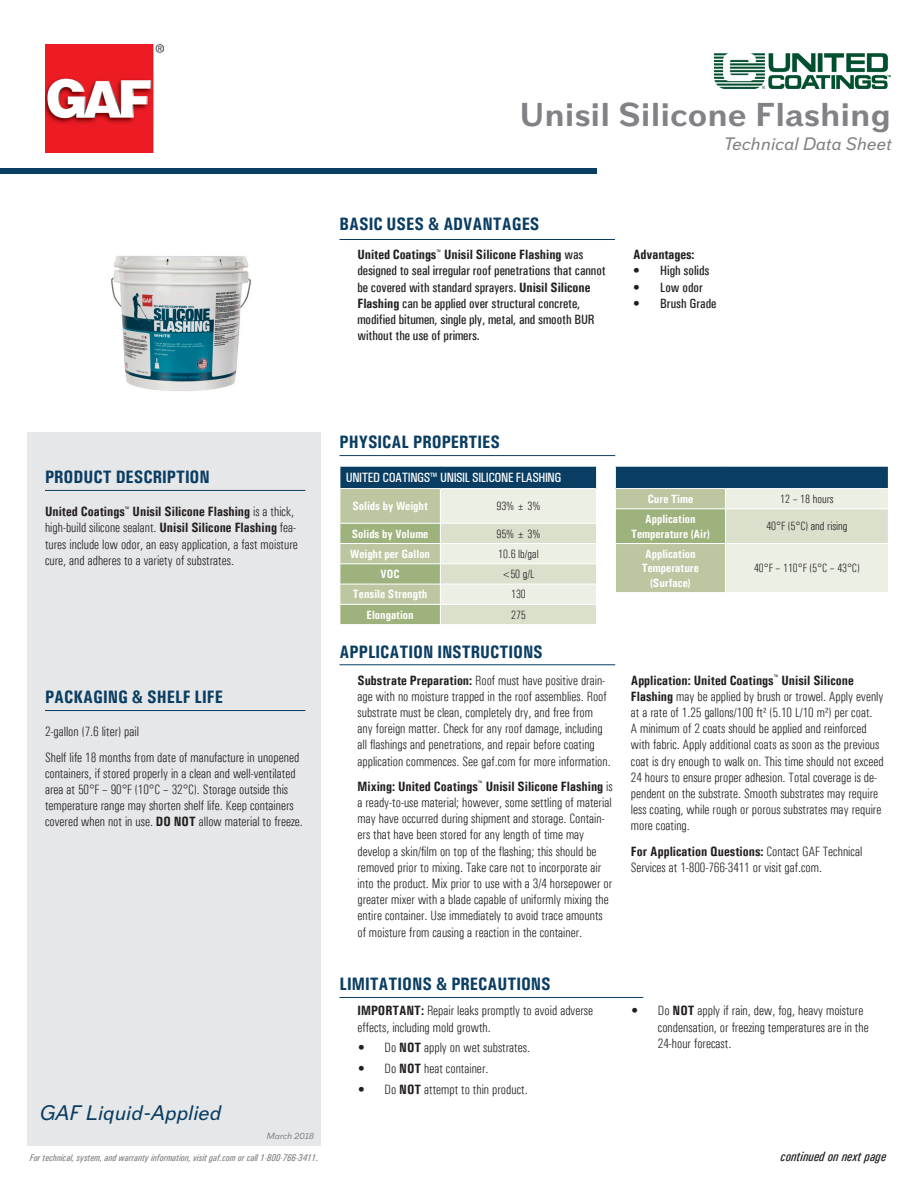
<style>
.page{position:relative;width:918px;height:1188px;background:#fff}
.page>*{position:absolute;margin:0;border:0;box-sizing:border-box;transform-origin:0 0}
.t1{font:700 33px "Armitage";color:#808285}
.t2{font:italic 21px "Armitage";color:#0a3d62}
.Headers{font:700 18px "Univers Condensed";color:#0a3d62}
.t3{font:italic 18px "Armitage";color:#808285}
.Body_Copy{font:300 condensed 13.5px/16.2px "Univers";color:#231f20}
.Description___Basic{font:500 13.5px/16.2px "Univers Condensed";letter-spacing:-.005em;color:#231f20}
.t4{font:500 13.5px "Univers Condensed";letter-spacing:-.03em;color:#fff}
.t5{font:italic 500 13.5px "Univers Condensed";color:#231f20}
.Description___Basic-2{font:700 13.5px "Univers Condensed";letter-spacing:-.005em;color:#231f20}
.Bold_LEFT_column_tex{font:700 12px/14.4px "Univers Condensed";color:#fff;text-align:center}
.RIGHT_column{font:300 condensed 12px "Univers";color:#231f20}
.t6{font:italic 500 9.75px "Univers Condensed";color:#808385}
.t7{font:italic 9px "Armitage";color:#808285}
.s1{font-weight:700}
.s2{font-family:"Univers Condensed";font-weight:700;font-stretch:normal}
</style>
<div class="page">
<div style="left:27px;top:196px;width:294px;height:950px;background:#e6e7e9"></div>
<div style="left:0;top:168px;width:597px;height:6px;background:#0a3d62"></div>
<img style="left:715px;top:54px;width:176px;height:34px">
<img style="left:45px;top:45px;width:118px;height:107px">
<img style="left:27px;top:196px;width:294px;height:236px">
<hr style="left:339px;top:239px;width:276px;height:1px;background:#0a3d62">
<hr style="left:45px;top:710px;width:260px;height:1px;background:#0a3d62">
<hr style="left:45px;top:490px;width:260px;height:1px;background:#0a3d62">
<hr style="left:339px;top:664px;width:276px;height:1px;background:#0a3d62">
<svg style="left:340px;top:467px;width:257px;height:158px;background:#b7c5b4"></svg>
<hr style="left:440px;top:624px;width:157px;height:1px;background:#fff">
<hr style="left:339px;top:455px;width:276px;height:1px;background:#0a3d62">
<svg style="left:615px;top:467px;width:273px;height:125px;background:#afbfb0"></svg>
<hr style="left:725px;top:544px;width:1px;height:48px;background:#fff">
<hr style="left:616px;top:508px;width:109px;height:1px;background:#fff">
<hr style="left:725px;top:508px;width:164px;height:1px;background:#fff">
<hr style="left:725px;top:509px;width:1px;height:34px;background:#fff">
<hr style="left:725px;top:543px;width:164px;height:1px;background:#fff">
<hr style="left:616px;top:543px;width:109px;height:1px;background:#fff">
<hr style="left:339px;top:997px;width:304px;height:1px;background:#0a3d62">
<p class="t1" style="left:519px;top:95px;width:373px">Unisil Silicone Flashing</p>
<p class="t3" style="left:723px;top:133px;width:169px">Technical Data Sheet</p>
<p class="Headers" style="left:339px;top:213px;width:202px">BASIC USES &amp; ADVANTAGES</p>
<p class="Description___Basic" style="left:357px;top:247px;width:250px"><span class="s1">United Coatings</span><sup>™</sup> <span class="s1">Unisil Silicone Flashing</span> was designed to seal irregular roof penetrations that cannot be covered with standard sprayers. <span class="s1">Unisil Silicone Flashing</span> can be applied over structural concrete, modified bitumen, single ply, metal, and smooth BUR without the use of primers.</p>
<p class="Description___Basic-2" style="left:633px;top:246px;width:63px">Advantages:</p>
<p class="Description___Basic" style="left:633px;top:263px;width:78px">• High solids</p>
<p class="Description___Basic" style="left:633px;top:279px;width:71px">• Low odor</p>
<p class="Description___Basic" style="left:633px;top:295px;width:85px">• Brush Grade</p>
<p class="Headers" style="left:45px;top:465px;width:166px">PRODUCT DESCRIPTION</p>
<p class="Body_Copy" style="left:45px;top:504px;width:254px"><span class="s2">United Coatings</span><sup>™</sup> <span class="s2">Unisil Silicone Flashing</span> is a thick, high-build silicone sealant. <span class="s2">Unisil Silicone Flashing</span> fea&shy;tures include low odor, an easy application, a fast moisture cure, and adheres to a variety of substrates.</p>
<p class="Headers" style="left:45px;top:686px;width:180px">PACKAGING &amp; SHELF LIFE</p>
<p class="Body_Copy" style="left:45px;top:724px;width:96px">2-gallon (7.6 liter) pail</p>
<p class="Body_Copy" style="left:45px;top:749px;width:259px">Shelf life 18 months from date of manufacture in unopened containers, if stored properly in a clean and well-ventilated area at 50°F – 90°F (10°C – 32°C). Storage outside this temperature range may shorten shelf life. Keep containers covered when not in use. <span class="s2">DO NOT</span> allow material to freeze.</p>
<h2 class="t2" style="left:39px;top:1100px;width:183px">GAF Liquid-Applied</h2>
<p class="t7" style="left:266px;top:1130px;width:49px">March 2018</p>
<p class="t6" style="left:30px;top:1152px;width:290px">For technical, system, and warranty information, visit gaf.com or call 1-800-766-3411.</p>
<p class="Headers" style="left:339px;top:431px;width:162px">PHYSICAL PROPERTIES</p>
<p class="t4" style="left:346px;top:470px;width:217px">UNITED COATINGS™ UNISIL SILICONE FLASHING</p>
<p class="Bold_LEFT_column_tex" style="left:352px;top:499px;width:77px">Solids by Weight</p>
<p class="RIGHT_column" style="left:496px;top:499px;width:45px">93% ± 3%</p>
<p class="Bold_LEFT_column_tex" style="left:352px;top:526px;width:78px">Solids by Volume</p>
<p class="RIGHT_column" style="left:496px;top:526px;width:45px">95% ± 3%</p>
<p class="Bold_LEFT_column_tex" style="left:350px;top:546px;width:82px">Weight per Gallon</p>
<p class="RIGHT_column" style="left:498px;top:547px;width:42px">10.6 lb/gal</p>
<p class="Bold_LEFT_column_tex" style="left:381px;top:567px;width:21px">VOC</p>
<p class="RIGHT_column" style="left:503px;top:567px;width:33px">&lt;50 g/L</p>
<p class="Bold_LEFT_column_tex" style="left:353px;top:587px;width:76px">Tensile Strength</p>
<p class="RIGHT_column" style="left:511px;top:587px;width:16px">130</p>
<p class="Bold_LEFT_column_tex" style="left:366px;top:607px;width:49px">Elongation</p>
<p class="RIGHT_column" style="left:511px;top:608px;width:16px">275</p>
<p class="Headers" style="left:339px;top:641px;width:205px">APPLICATION INSTRUCTIONS</p>
<p class="Body_Copy" style="left:357px;top:672px;width:255px"><span class="s2">Substrate Preparation:</span> Roof must have positive drain&shy;age with no moisture trapped in the roof assemblies. Roof substrate must be clean, completely dry, and free from any foreign matter. Check for any roof damage, including all flashings and penetrations, and repair before coating application commences. See gaf.com for more information.</p>
<p class="Body_Copy" style="left:357px;top:778px;width:257px"><span class="s2">Mixing: United Coatings</span><sup>™</sup> <span class="s2">Unisil Silicone Flashing</span> is a ready-to-use material; however, some settling of material may have occurred during shipment and storage. Contain&shy;ers that have been stored for any length of time may develop a skin/film on top of the flashing; this should be removed prior to mixing. Take care not to incorporate air into the product. Mix prior to use with a 3/4 horsepower or greater mixer with a blade capable of uniformly mixing the entire container. Use immediately to avoid trace amounts of moisture from causing a reaction in the container.</p>
<p class="Headers" style="left:339px;top:973px;width:213px">LIMITATIONS &amp; PRECAUTIONS</p>
<p class="Body_Copy" style="left:358px;top:1003px;width:237px"><span class="s2">IMPORTANT:</span> Repair leaks promptly to avoid adverse effects, including mold growth.</p>
<p class="Body_Copy" style="left:358px;top:1040px;width:174px">• Do <span class="s2">NOT</span> apply on wet substrates.</p>
<p class="Body_Copy" style="left:358px;top:1060px;width:132px">• Do <span class="s2">NOT</span> heat container.</p>
<p class="Body_Copy" style="left:358px;top:1081px;width:172px">• Do <span class="s2">NOT</span> attempt to thin product.</p>
<p class="Bold_LEFT_column_tex" style="left:648px;top:491px;width:47px">Cure Time</p>
<p class="RIGHT_column" style="left:780px;top:492px;width:55px">12 – 18 hours</p>
<p class="Bold_LEFT_column_tex" style="left:631px;top:512px;width:80px">Application<br>Temperature (Air)</p>
<p class="RIGHT_column" style="left:766px;top:519px;width:83px">40°F (5°C) and rising</p>
<p class="Bold_LEFT_column_tex" style="left:642px;top:546px;width:59px">Application<br>Temperature (Surface)</p>
<p class="RIGHT_column" style="left:754px;top:561px;width:107px">40°F – 110°F (5°C – 43°C)</p>
<p class="Body_Copy" style="left:631px;top:672px;width:254px"><span class="s2">Application: United Coatings</span><sup>™</sup> <span class="s2">Unisil Silicone Flashing</span> may be applied by brush or trowel. Apply evenly at a rate of 1.25 gallons/100 ft² (5.10 L/10 m²) per coat.<br>A minimum of 2 coats should be applied and reinforced with fabric. Apply additional coats as soon as the previous coat is dry enough to walk on. This time should not exceed 24 hours to ensure proper adhesion. Total coverage is de&shy;pendent on the substrate. Smooth substrates may require less coating, while rough or porous substrates may require more coating.</p>
<p class="Body_Copy" style="left:631px;top:843px;width:233px"><span class="s2">For Application Questions:</span> Contact GAF Technical<br>Services at 1-800-766-3411 or visit gaf.com.</p>
<p class="Body_Copy" style="left:658px;top:1003px;width:212px;text-indent:-27px">• Do <span class="s2">NOT</span> apply if rain, dew, fog, heavy moisture condensation, or freezing temperatures are in the<br>24-hour forecast.</p>
<p class="t5" style="left:780px;top:1148px;width:107px">continued on next page</p>
</div>
